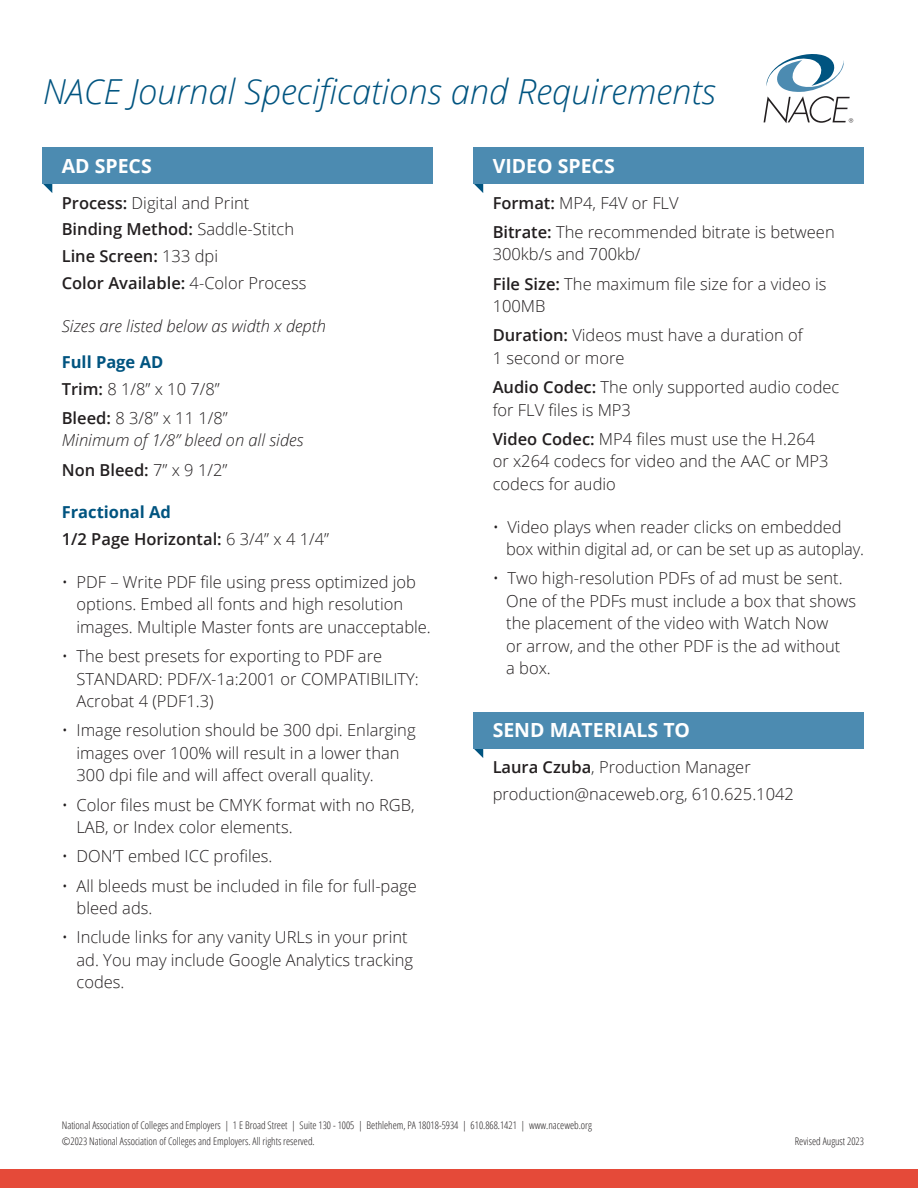
<style>
.page{position:relative;width:918px;height:1188px;background:#fff}
.page>*{position:absolute;margin:0;border:0;box-sizing:border-box;transform-origin:0 0}
.t1{font:italic 300 34.5px "Open Sans";color:#005480}
.t2{font:700 19.5px "Open Sans";color:#fff}
.t3{font:300 16.5px/22.5px "Open Sans";color:#231f20}
.t4{font:600 16.5px "Open Sans";color:#231f20}
.t5{font:italic 300 16.5px/22.5px "Open Sans";color:#231f20}
.t6{font:700 16.5px "Open Sans";color:#005480}
.t7{font:300 condensed 10.5px "Open Sans";color:#231f20}
.s1{font-weight:600}
.s2{font-weight:300}
.s3{font-weight:600;font-style:normal}
.s4{font-style:normal}
</style>
<div class="page">
<svg style="left:43px;top:184px;width:9px;height:9px"></svg>
<svg style="left:474px;top:184px;width:9px;height:9px"></svg>
<svg style="left:474px;top:749px;width:9px;height:9px"></svg>
<div style="left:43px;top:147px;width:390px;height:37px;background:#4c8bb1"></div>
<div style="left:474px;top:147px;width:390px;height:37px;background:#4c8bb1"></div>
<div style="left:474px;top:712px;width:390px;height:37px;background:#4c8bb1"></div>
<div style="left:0;top:1169px;width:918px;height:19px;background:#e54a39"></div>
<svg style="left:764px;top:54px;width:89px;height:69px"></svg>
<p class="t1" style="left:43px;top:67px;width:674px">NACE Journal Specifications and Requirements</p>
<p class="t2" style="left:62px;top:152px;width:92px">AD SPECS</p>
<p class="t3" style="left:62px;top:191px;width:189px"><span class="s1">Process:</span> Digital and Print</p>
<p class="t4" style="left:62px;top:218px;width:234px">Binding Method: <span class="s2">Saddle-Stitch</span></p>
<p class="t4" style="left:62px;top:245px;width:158px">Line Screen: <span class="s2">133 dpi</span></p>
<p class="t4" style="left:62px;top:272px;width:246px">Color Available: <span class="s2">4-Color Process</span></p>
<p class="t5" style="left:62px;top:314px;width:266px">Sizes are listed below as width x depth</p>
<p class="t6" style="left:62px;top:350px;width:103px">Full Page AD</p>
<p class="t3" style="left:62px;top:377px;width:160px"><span class="s1">Trim:</span> 8 1/8” x 10 7/8”</p>
<p class="t5" style="left:62px;top:406px;width:243px"><span class="s3">Bleed:</span> <span class="s4">8 3/8” x 11 1/8”<br></span>Minimum of 1/8” bleed on all sides</p>
<p class="t4" style="left:62px;top:458px;width:167px">Non Bleed: <span class="s2">7” x 9 1/2”</span></p>
<p class="t6" style="left:62px;top:501px;width:111px">Fractional Ad</p>
<p class="t4" style="left:62px;top:528px;width:269px">1/2 Page Horizontal: <span class="s2">6 3/4” x 4 1/4”</span></p>
<p class="t3" style="left:77px;top:570px;width:356px;text-indent:-15px">• PDF – Write PDF file using press optimized job options. Embed all fonts and high resolution images. Multiple Master fonts are unacceptable.</p>
<p class="t3" style="left:77px;top:645px;width:344px;text-indent:-15px">• The best presets for exporting to PDF are<br>STANDARD: PDF/X-1a:2001 or COMPATIBILITY:<br>Acrobat 4 (PDF1.3)</p>
<p class="t3" style="left:77px;top:719px;width:341px;text-indent:-15px">• Image resolution should be 300 dpi. Enlarging images over 100% will result in a lower than<br>300 dpi file and will affect overall quality.</p>
<p class="t3" style="left:77px;top:793px;width:340px;text-indent:-15px">• Color files must be CMYK format with no RGB,<br>LAB, or Index color elements.</p>
<p class="t3" style="left:62px;top:845px;width:212px">• DON’T embed ICC profiles.</p>
<p class="t3" style="left:77px;top:874px;width:342px;text-indent:-15px">• All bleeds must be included in file for full-page bleed ads.</p>
<p class="t3" style="left:77px;top:926px;width:338px;text-indent:-15px">• Include links for any vanity URLs in your print ad. You may include Google Analytics tracking codes.</p>
<p class="t2" style="left:493px;top:152px;width:124px">VIDEO SPECS</p>
<p class="t3" style="left:493px;top:191px;width:187px"><span class="s1">Format:</span> MP4, F4V or FLV</p>
<p class="t3" style="left:493px;top:220px;width:344px"><span class="s1">Bitrate:</span> The recommended bitrate is between<br>300kb/s and 700kb/</p>
<p class="t3" style="left:493px;top:272px;width:335px"><span class="s1">File Size:</span> The maximum file size for a video is<br>100MB</p>
<p class="t3" style="left:493px;top:324px;width:312px"><span class="s1">Duration:</span> Videos must have a duration of<br>1 second or more</p>
<p class="t3" style="left:493px;top:375px;width:348px"><span class="s1">Audio Codec:</span> The only supported audio codec for FLV files is MP3</p>
<p class="t3" style="left:493px;top:427px;width:338px"><span class="s1">Video Codec:</span> MP4 files must use the H.264 or x264 codecs for video and the AAC or MP3 codecs for audio</p>
<p class="t3" style="left:493px;top:515px;width:351px">• Video plays when reader clicks on embedded</p>
<p class="t3" style="left:506px;top:537px;width:359px">box within digital ad, or can be set up as autoplay.</p>
<p class="t3" style="left:493px;top:567px;width:351px">• Two high-resolution PDFs of ad must be sent.</p>
<p class="t3" style="left:506px;top:589px;width:352px">One of the PDFs must include a box that shows the placement of the video with Watch Now<br>or arrow, and the other PDF is the ad without<br>a box.</p>
<p class="t2" style="left:493px;top:717px;width:199px">SEND MATERIALS TO</p>
<p class="t3" style="left:493px;top:756px;width:260px"><span class="s1">Laura Czuba</span>, Production Manager</p>
<p class="t3" style="left:493px;top:782px;width:303px">production@naceweb.org, 610.625.1042</p>
<p class="t7" style="left:62px;top:1118px;width:532px">National Association of Colleges and Employers | 1 E Broad Street | Suite 130 - 1005 | Bethlehem, PA 18018-5934 | 610.868.1421 | www.naceweb.org</p>
<p class="t7" style="left:62px;top:1134px;width:255px">©2023 National Association of Colleges and Employers. All rights reserved.</p>
<p class="t7" style="left:795px;top:1134px;width:71px">Revised August 2023</p>
</div>
